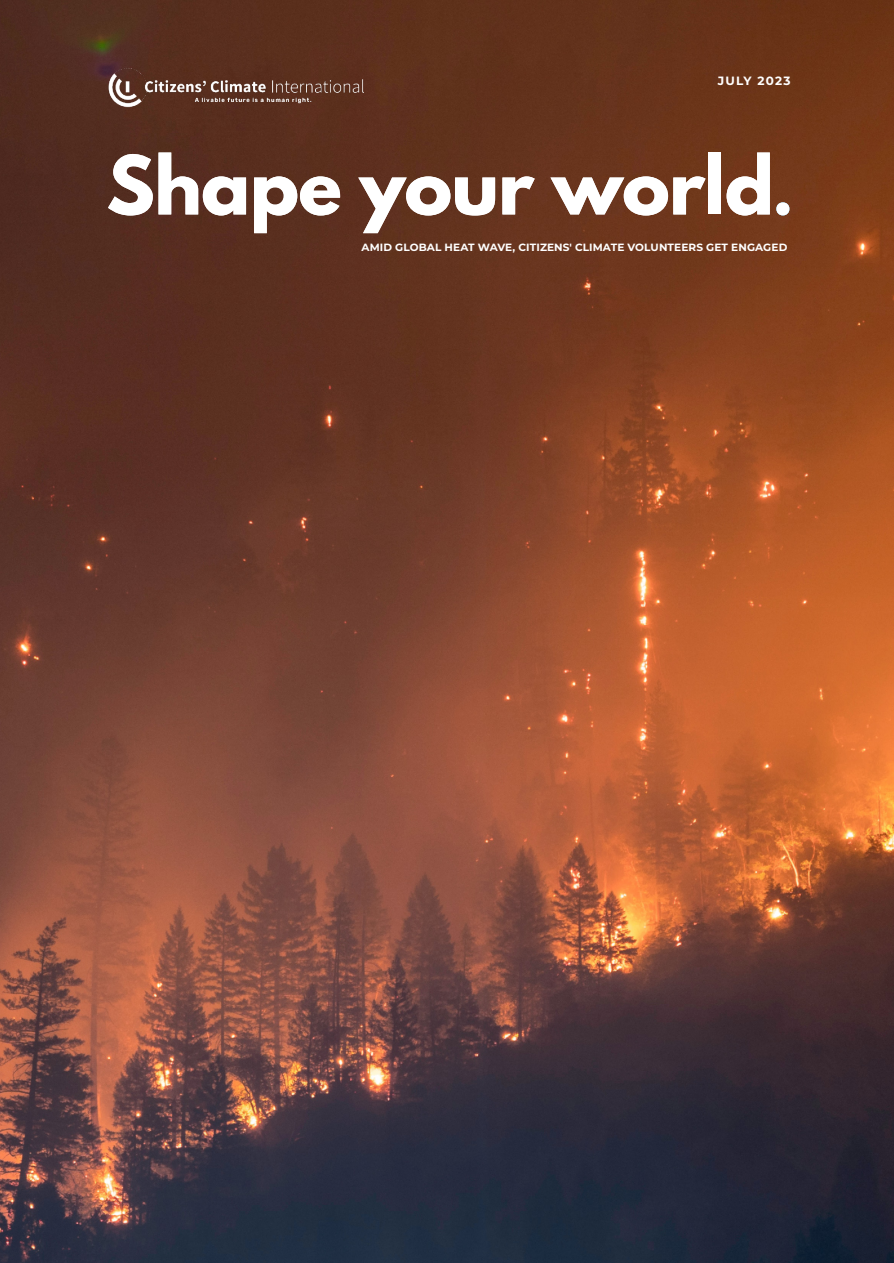
<style>
.page{position:relative;width:894px;height:1263px;background:#fff}
.page>*{position:absolute;margin:0;border:0;box-sizing:border-box;transform-origin:0 0}
.t1{font:700 72px "League Spartan";letter-spacing:-.01em;color:#ecedec}
.t2{font:700 12px "Montserrat";letter-spacing:.1em;color:#fff}
.t3{font:700 10.5px "Montserrat";letter-spacing:.01em;color:#fff}
.s1{font-family:"Aileron";font-weight:800;color:#66c1ed}
</style>
<div class="page">
<img style="left:0;top:0;width:893px;height:1263px">
<img style="left:106px;top:61px;width:261px;height:52px">
<p class="t2" style="left:717px;top:74px;width:74px">JULY 2023</p>
<h1 class="t1" style="left:106px;top:160px;width:686px">Shape your world<span class="s1">.</span></h1>
<p class="t3" style="left:361px;top:240px;width:427px">AMID GLOBAL HEAT WAVE, CITIZENS' CLIMATE VOLUNTEERS GET ENGAGED</p>
</div>
